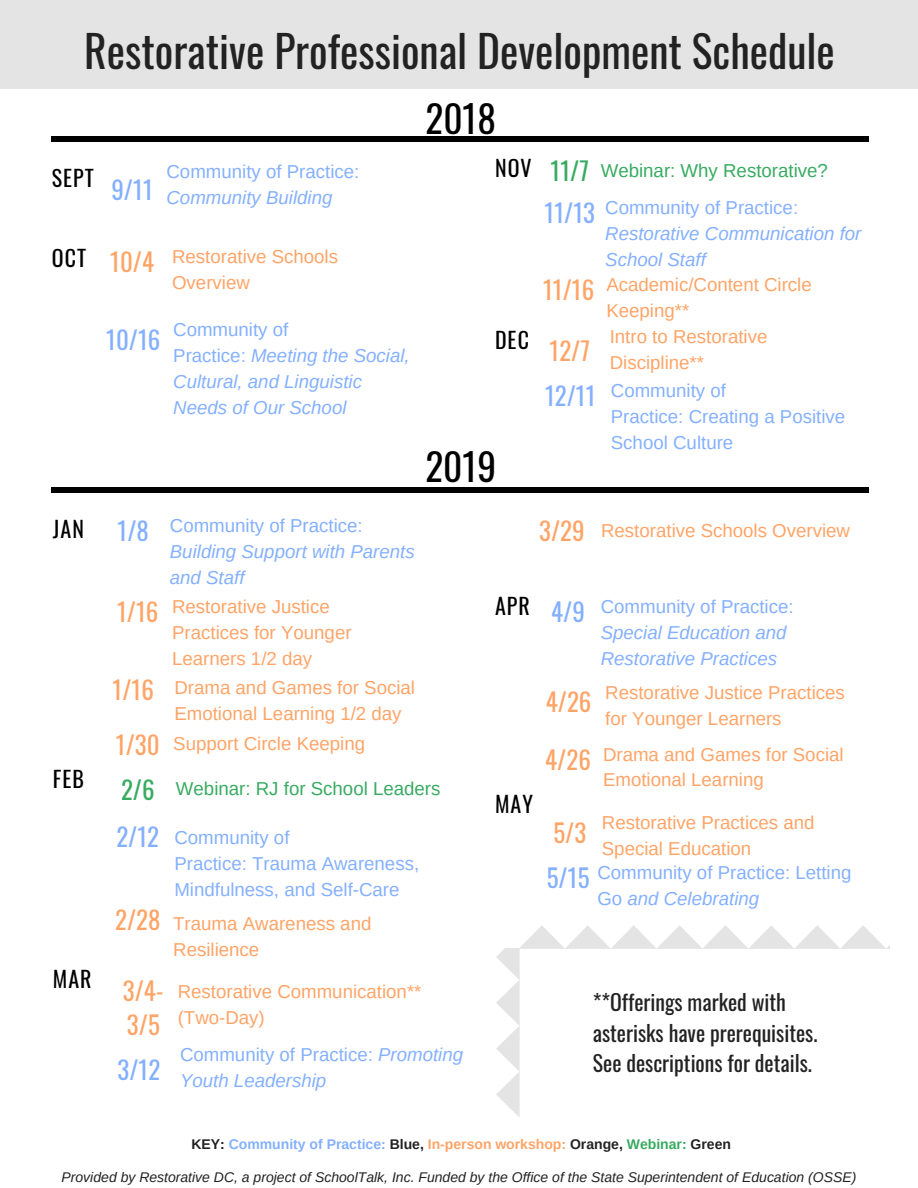
<style>
.page{position:relative;width:918px;height:1188px;background:#fff}
.page>*{position:absolute;margin:0;border:0;box-sizing:border-box;transform-origin:0 0}
.t1{font:43.65px "Oswald";color:#222}
.t2{font:37.35px "Oswald";color:#000}
.t3{font:24.9px/33.8px "Oswald";color:#ffa467}
.t4{font:24.9px "Oswald";color:#84b0ff}
.t5{font:21.9px "Oswald";letter-spacing:.05em;color:#000}
.t6{font:21.75px/30.3px "Oswald";color:#222}
.t7{font:18.75px/25.8px "Arimo";color:#ffa467}
.t8{font:italic 18.75px/25.8px "Arimo";color:#84b0ff}
.t9{font:18.75px/25.8px "Arimo";color:#84b0ff}
.t10{font:18.75px "Arimo";color:#38ab61}
.t11{font:italic 13.95px "Arimo";color:#222}
.t12{font:700 13.95px "Arimo";color:#222}
.s1{font-style:normal}
.s2{font-family:"Oswald";font-size:21.9px;color:#000}
.s3{font-family:"Oswald";font-size:24.9px}
.s4{font-family:"Oswald";font-style:normal;font-size:24.9px}
.s5{font-style:italic}
.s6{color:#84b0ff}
.s7{color:#ffa467}
.s8{color:#38ab61}
</style>
<div class="page">
<div style="left:0;top:17px;width:918px;height:31px;background:#e4e4e4"></div>
<div style="left:0;top:0;width:918px;height:19px;background:#e4e4e4"></div>
<div style="left:0;top:47px;width:918px;height:42px;background:#e4e4e4"></div>
<svg style="left:496px;top:925px;width:394px;height:192px"></svg>
<div style="left:51px;top:136px;width:817px;height:6px;background:#000"></div>
<div style="left:51px;top:487px;width:817px;height:6px;background:#000"></div>
<h1 class="t1" style="left:84px;top:17px;width:752px">Restorative Professional Development Schedule</h1>
<p class="t5" style="left:52px;top:161px;width:44px">SEPT</p>
<h3 class="t4" style="left:112px;top:171px;width:43px">9/11</h3>
<p class="t9" style="left:166px;top:158px;width:194px">Community of Practice:</p>
<p class="t8" style="left:166px;top:184px;width:168px">Community Building</p>
<p class="t5" style="left:52px;top:241px;width:36px">OCT</p>
<h3 class="t3" style="left:110px;top:244px;width:45px">10/4</h3>
<h3 class="t4" style="left:106px;top:320px;width:56px">10/16</h3>
<p class="t7" style="left:172px;top:244px;width:168px">Restorative Schools<br>Overview</p>
<p class="t8" style="left:173px;top:317px;width:238px"><span class="s1">Community of<br>Practice:</span> Meeting the Social,<br>Cultural, and Linguistic<br>Needs of Our School</p>
<h2 class="t2" style="left:426px;top:89px;width:72px">2018</h2>
<p class="t10" style="left:495px;top:160px;width:334px"><span class="s2">NOV</span> <span class="s3">11/7</span> Webinar: Why Restorative?</p>
<h3 class="t4" style="left:545px;top:193px;width:52px">11/13</h3>
<h3 class="t3" style="left:543px;top:272px;width:53px">11/16</h3>
<p class="t9" style="left:605px;top:194px;width:194px">Community of Practice:</p>
<p class="t8" style="left:605px;top:220px;width:258px">Restorative Communication for<br>School Staff</p>
<p class="t7" style="left:606px;top:272px;width:207px">Academic/Content Circle<br>Keeping**</p>
<p class="t5" style="left:495px;top:323px;width:35px">DEC</p>
<p class="t7" style="left:610px;top:324px;width:159px">Intro to Restorative<br>Discipline**</p>
<p class="t9" style="left:611px;top:378px;width:236px;text-indent:-66px"><span class="s3">12/11</span> Community of<br>Practice: Creating a Positive<br>School Culture</p>
<h3 class="t3" style="left:550px;top:333px;width:42px">12/7</h3>
<h2 class="t2" style="left:425px;top:437px;width:72px">2019</h2>
<p class="t5" style="left:53px;top:512px;width:33px">JAN</p>
<p class="t8" style="left:170px;top:513px;width:246px;text-indent:-52px"><span class="s4">1/8</span> <span class="s1">Community of Practice:<br></span>Building Support with Parents and Staff</p>
<p class="t7" style="left:172px;top:594px;width:181px">Restorative Justice<br>Practices for Younger<br>Learners 1/2 day</p>
<h3 class="t3" style="left:117px;top:594px;width:43px">1/16</h3>
<p class="t5" style="left:53px;top:761px;width:33px">FEB</p>
<p class="t5" style="left:53px;top:962px;width:40px">MAR</p>
<p class="t7" style="left:174px;top:675px;width:242px;text-indent:-62px"><span class="s3">1/16</span> Drama and Games for Social<br>Emotional Learning 1/2 day</p>
<h3 class="t3" style="left:116px;top:727px;width:45px">1/30</h3>
<p class="t7" style="left:173px;top:731px;width:193px">Support Circle Keeping</p>
<p class="t10" style="left:121px;top:778px;width:321px"><span class="s3">2/6</span> Webinar: RJ for School Leaders</p>
<p class="t9" style="left:174px;top:824px;width:246px;text-indent:-58px"><span class="s3">2/12</span> Community of<br>Practice: Trauma Awareness,<br>Mindfulness, and Self-Care</p>
<p class="t7" style="left:173px;top:911px;width:200px;text-indent:-58px"><span class="s3">2/28</span> Trauma Awareness and<br>Resilience</p>
<h3 class="t3" style="left:123px;top:973px;width:43px">3/4-<br>3/5</h3>
<p class="t7" style="left:178px;top:978px;width:245px">Restorative Communication** (Two-Day)</p>
<p class="t8" style="left:180px;top:1041px;width:285px"><span class="s1">Community of Practice:</span> Promoting<br>Youth Leadership</p>
<h3 class="t4" style="left:118px;top:1050px;width:44px">3/12</h3>
<p class="t7" style="left:539px;top:517px;width:312px"><span class="s3">3/29</span> Restorative Schools Overview</p>
<p class="t5" style="left:495px;top:589px;width:36px">APR</p>
<p class="t8" style="left:601px;top:594px;width:194px;text-indent:-49px"><span class="s4">4/9</span> <span class="s1">Community of Practice:<br></span>Special Education and<br>Restorative Practices</p>
<h3 class="t3" style="left:546px;top:684px;width:47px">4/26</h3>
<p class="t7" style="left:605px;top:679px;width:241px">Restorative Justice Practices for Younger Learners</p>
<h3 class="t3" style="left:545px;top:741px;width:47px">4/26</h3>
<p class="t7" style="left:603px;top:741px;width:242px">Drama and Games for Social<br>Emotional Learning</p>
<p class="t5" style="left:495px;top:787px;width:40px">MAY</p>
<h3 class="t3" style="left:553px;top:814px;width:34px">5/3</h3>
<p class="t7" style="left:602px;top:810px;width:214px">Restorative Practices and<br>Special Education</p>
<p class="t9" style="left:597px;top:859px;width:256px;text-indent:-51px"><span class="s3">5/15</span> Community of Practice: Letting<br>Go <span class="s5">and Celebrating</span></p>
<p class="t6" style="left:593px;top:986px;width:226px">**Offerings marked with asterisks have prerequisites.<br>See descriptions for details.</p>
<p class="t12" style="left:191px;top:1136px;width:541px">KEY: <span class="s6">Community of Practice:</span> Blue, <span class="s7">In-person workshop:</span> Orange, <span class="s8">Webinar:</span> Green</p>
<p class="t11" style="left:62px;top:1170px;width:796px">Provided by Restorative DC, a project of SchoolTalk, Inc. Funded by the Office of the State Superintendent of Education (OSSE)</p>
</div>
